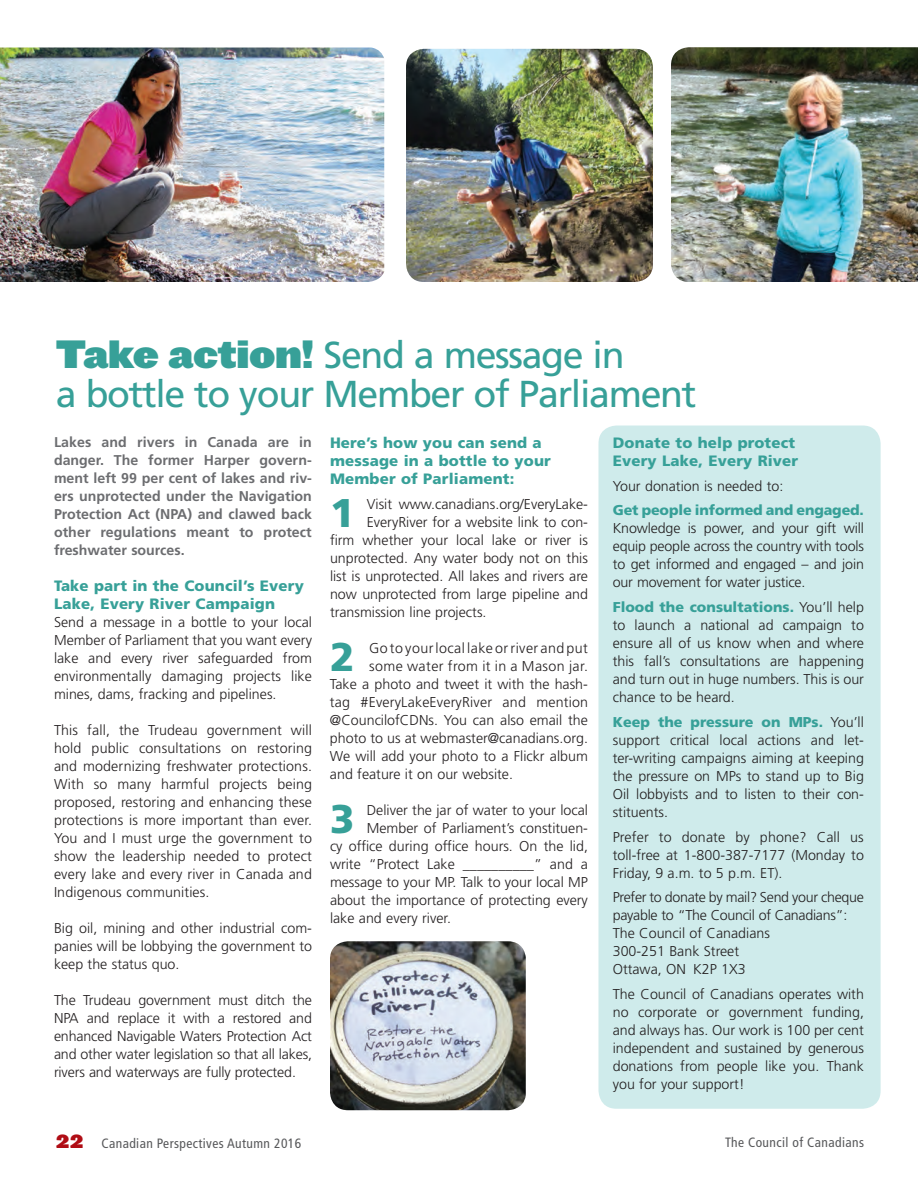
<style>
.page{position:relative;width:918px;height:1188px;background:#fff}
.page>*{position:absolute;margin:0;border:0;box-sizing:border-box;transform-origin:0 0}
.Body_SANS{font:900 40.05px "Frutiger";color:#37a098}
.Feature_HEAD{font:37.5px/39px "Frutiger";letter-spacing:-.035em;color:#37a098}
.Body_HED_mixed{font:900 15px/18px "Frutiger";letter-spacing:.01em;color:#37a098}
.Body_SANS-2{font:900 15px/18px "Frutiger";letter-spacing:.01em;color:#37a098}
.Body_SANS-3{font:300 14.25px/18px "Frutiger";color:#231f20;text-align:justify}
.Body_SANS-4{font:300 14.25px/18px "Frutiger";letter-spacing:-.02em;color:#231f20}
.Body_SANS-5{font:300 14.25px "Frutiger";letter-spacing:.03em;color:#231f20}
.INTRO_PARA{font:700 14.1px/18px "Frutiger";letter-spacing:.005em;color:#6c6d70;text-align:justify}
.t1{font:condensed 13.5px "Frutiger";letter-spacing:.03em;color:#57585a}
.s1{font-family:"Leviathan HTF Black"}
.s2{color:#fff}
.s3{font-weight:900;color:#37a098}
.s4{font-family:"Leviathan HTF Black";font-stretch:normal;font-size:18px;color:#b00d15}
</style>
<div class="page">
<div style="left:598px;top:426px;width:283px;height:683px;background:#cfebeb;border-radius:18px"></div>
<img style="left:671px;top:47px;width:247px;height:235px">
<img style="left:0;top:48px;width:384px;height:234px">
<img style="left:406px;top:49px;width:247px;height:233px">
<img style="left:330px;top:941px;width:196px;height:169px">
<p class="Feature_HEAD" style="left:56px;top:335px;width:642px"><span class="s1">Take action!</span> Send a message in<br>a bottle to your Member of Parliament</p>
<p class="INTRO_PARA" style="left:54px;top:433px;width:260px">Lakes and rivers in Canada are in danger. The former Harper govern&shy;ment left 99 per cent of lakes and riv&shy;ers unprotected under the Navigation Protection Act (NPA) and clawed back other regulations meant to protect freshwater sources.</p>
<p class="Body_HED_mixed" style="left:54px;top:577px;width:251px">Take part in the Council’s Every<br>Lake, Every River Campaign</p>
<p class="Body_SANS-3" style="left:54px;top:613px;width:260px">Send a message in a bottle to your local Member of Parliament that you want every lake and every river safeguarded from environmentally damaging projects like mines, dams, fracking and pipelines.</p>
<p class="Body_SANS-3" style="left:54px;top:721px;width:260px">This fall, the Trudeau government will hold public consultations on restoring and modernizing freshwater protections.<br>With so many harmful projects being proposed, restoring and enhancing these protections is more important than ever.<br>You and I must urge the government to show the leadership needed to protect every lake and every river in Canada and Indigenous communities.</p>
<p class="Body_SANS-3" style="left:54px;top:919px;width:260px">Big oil, mining and other industrial com&shy;panies will be lobbying the government to keep the status quo.</p>
<p class="Body_SANS-3" style="left:54px;top:991px;width:260px">The Trudeau government must ditch the NPA and replace it with a restored and enhanced Navigable Waters Protection Act and other water legislation so that all lakes, rivers and waterways are fully protected.</p>
<p class="Body_HED_mixed" style="left:330px;top:433px;width:222px">Here’s how you can send a message in a bottle to your<br>Member of Parliament:</p>
<p class="Body_SANS" style="left:330px;top:488px;width:38px">1<span class="s2">.</span></p>
<p class="Body_SANS-3" style="left:367px;top:495px;width:223px">Visit www.canadians.org/EveryLake-</p>
<p class="Body_SANS-3" style="left:367px;top:513px;width:223px">EveryRiver for a website link to con-</p>
<p class="Body_SANS-3" style="left:330px;top:531px;width:259px">firm whether your local lake or river is</p>
<p class="Body_SANS-3" style="left:330px;top:549px;width:259px">unprotected. Any water body not on this</p>
<p class="Body_SANS-3" style="left:330px;top:567px;width:260px">list is unprotected. All lakes and rivers are</p>
<p class="Body_SANS-3" style="left:330px;top:585px;width:259px">now unprotected from large pipeline and</p>
<p class="Body_SANS-3" style="left:330px;top:603px;width:158px">transmission line projects.</p>
<p class="Body_SANS" style="left:330px;top:632px;width:26px">2</p>
<p class="Body_SANS-5" style="left:369px;top:640px;width:220px">Go to your local lake or river and put</p>
<p class="Body_SANS-5" style="left:369px;top:658px;width:220px">some water from it in a Mason jar.</p>
<p class="Body_SANS-3" style="left:330px;top:675px;width:259px">Take a photo and tweet it with the hash-</p>
<p class="Body_SANS-3" style="left:330px;top:693px;width:260px">tag #EveryLakeEveryRiver and mention</p>
<p class="Body_SANS-3" style="left:330px;top:711px;width:259px">@CouncilofCDNs. You can also email the</p>
<p class="Body_SANS-3" style="left:330px;top:729px;width:260px">photo to us at webmaster@canadians.org.</p>
<p class="Body_SANS-3" style="left:330px;top:747px;width:259px">We will add your photo to a Flickr album</p>
<p class="Body_SANS-3" style="left:330px;top:765px;width:185px">and feature it on our website.</p>
<p class="Body_SANS" style="left:330px;top:794px;width:26px">3</p>
<p class="Body_SANS-3" style="left:367px;top:801px;width:223px">Deliver the jar of water to your local</p>
<p class="Body_SANS-3" style="left:367px;top:819px;width:223px">Member of Parliament’s constituen-</p>
<p class="Body_SANS-3" style="left:330px;top:837px;width:260px">cy office during office hours. On the lid,</p>
<p class="Body_SANS-3" style="left:330px;top:855px;width:259px">write “Protect Lake __________” and a</p>
<p class="Body_SANS-3" style="left:330px;top:873px;width:259px">message to your MP. Talk to your local MP</p>
<p class="Body_SANS-3" style="left:330px;top:891px;width:259px">about the importance of protecting every</p>
<p class="Body_SANS-3" style="left:330px;top:909px;width:122px">lake and every river.</p>
<p class="Body_SANS-2" style="left:613px;top:433px;width:187px">Donate to help protect<br>Every Lake, Every River</p>
<p class="Body_SANS-3" style="left:613px;top:477px;width:172px">Your donation is needed to:</p>
<p class="Body_SANS-3" style="left:613px;top:501px;width:253px"><span class="s3">Get people informed and engaged.<br></span>Knowledge is power, and your gift will equip people across the country with tools to get informed and engaged – and join our movement for water justice.</p>
<p class="Body_SANS-3" style="left:613px;top:598px;width:253px"><span class="s3">Flood the consultations.</span> You’ll help to launch a national ad campaign to ensure all of us know when and where this fall’s consultations are happening and turn out in huge numbers. This is our chance to be heard.</p>
<p class="Body_SANS-3" style="left:613px;top:713px;width:253px"><span class="s3">Keep the pressure on MPs.</span> You’ll support critical local actions and let&shy;ter-writing campaigns aiming at keeping the pressure on MPs to stand up to Big Oil lobbyists and to listen to their con&shy;stituents.</p>
<p class="Body_SANS-3" style="left:613px;top:828px;width:253px">Prefer to donate by phone? Call us toll-free at 1-800-387-7177 (Monday to Friday, 9 a.m. to 5 p.m. ET).</p>
<p class="Body_SANS-4" style="left:613px;top:888px;width:253px">Prefer to donate by mail? Send your cheque payable to “The Council of Canadians”:</p>
<p class="Body_SANS-3" style="left:613px;top:924px;width:159px;text-align:left">The Council of Canadians<br>300-251 Bank Street<br>Ottawa, ON K2P 1X3</p>
<p class="Body_SANS-3" style="left:613px;top:985px;width:253px">The Council of Canadians operates with no corporate or government funding, and always has. Our work is 100 per cent independent and sustained by generous donations from people like you. Thank you for your support!</p>
<p class="t1" style="left:56px;top:1135px;width:247px"><span class="s4">22</span> Canadian Perspectives Autumn 2016</p>
<p class="t1" style="left:725px;top:1135px;width:140px">The Council of Canadians</p>
</div>
